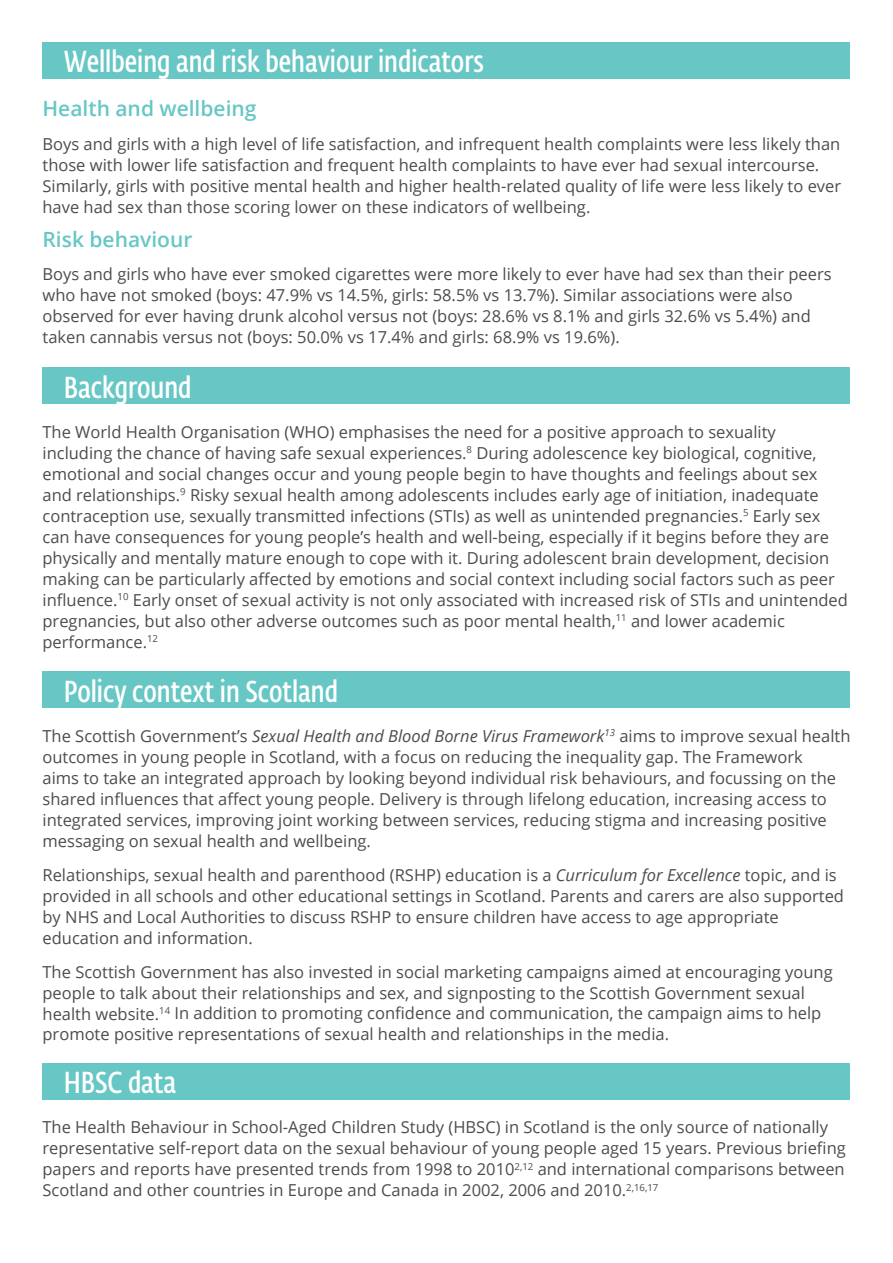
<style>
.page{position:relative;width:893px;height:1263px;background:#fff}
.page>*{position:absolute;margin:0;border:0;box-sizing:border-box;transform-origin:0 0}
.sub-title_white{font:30px "Fedra Sans Cond Pro Demi";color:#fff}
.sectionstart{font:600 21px "Open Sans";color:#66c7c5}
.body_text{font:16.5px/21px "Open Sans";color:#4b4c4d}
.s1{font-style:italic}
</style>
<div class="page">
<div style="left:43px;top:43px;width:807px;height:36px;background:#66c7c5"></div>
<div style="left:43px;top:368px;width:807px;height:36px;background:#66c7c5"></div>
<div style="left:43px;top:672px;width:807px;height:36px;background:#66c7c5"></div>
<div style="left:43px;top:1063px;width:807px;height:36px;background:#66c7c5"></div>
<p class="sub-title_white" style="left:64px;top:41px;width:422px">Wellbeing and risk behaviour indicators</p>
<p class="sectionstart" style="left:43px;top:94px;width:216px">Health and wellbeing</p>
<p class="body_text" style="left:43px;top:133px;width:800px">Boys and girls with a high level of life satisfaction, and infrequent health complaints were less likely than those with lower life satisfaction and frequent health complaints to have ever had sexual intercourse.<br>Similarly, girls with positive mental health and higher health-related quality of life were less likely to ever have had sex than those scoring lower on these indicators of wellbeing.</p>
<p class="sectionstart" style="left:43px;top:224px;width:151px">Risk behaviour</p>
<p class="body_text" style="left:43px;top:263px;width:791px">Boys and girls who have ever smoked cigarettes were more likely to ever have had sex than their peers who have not smoked (boys: 47.9% vs 14.5%, girls: 58.5% vs 13.7%). Similar associations were also observed for ever having drunk alcohol versus not (boys: 28.6% vs 8.1% and girls 32.6% vs 5.4%) and taken cannabis versus not (boys: 50.0% vs 17.4% and girls: 68.9% vs 19.6%).</p>
<p class="sub-title_white" style="left:64px;top:366px;width:129px">Background</p>
<p class="body_text" style="left:43px;top:421px;width:807px">The World Health Organisation (WHO) emphasises the need for a positive approach to sexuality including the chance of having safe sexual experiences.<sup>8</sup> During adolescence key biological, cognitive, emotional and social changes occur and young people begin to have thoughts and feelings about sex and relationships.<sup>9</sup> Risky sexual health among adolescents includes early age of initiation, inadequate contraception use, sexually transmitted infections (STIs) as well as unintended pregnancies.<sup>5</sup> Early sex can have consequences for young people’s health and well-being, especially if it begins before they are physically and mentally mature enough to cope with it. During adolescent brain development, decision making can be particularly affected by emotions and social context including social factors such as peer influence.<sup>10</sup> Early onset of sexual activity is not only associated with increased risk of STIs and unintended pregnancies, but also other adverse outcomes such as poor mental health,<sup>11</sup> and lower academic performance.<sup>12</sup></p>
<p class="sub-title_white" style="left:64px;top:670px;width:276px">Policy context in Scotland</p>
<p class="body_text" style="left:43px;top:725px;width:809px">The Scottish Government’s <span class="s1">Sexual Health and Blood Borne Virus Framework</span><sup>13</sup> aims to improve sexual health outcomes in young people in Scotland, with a focus on reducing the inequality gap. The Framework<br>aims to take an integrated approach by looking beyond individual risk behaviours, and focussing on the shared influences that affect young people. Delivery is through lifelong education, increasing access to integrated services, improving joint working between services, reducing stigma and increasing positive messaging on sexual health and wellbeing.</p>
<p class="body_text" style="left:43px;top:864px;width:803px">Relationships, sexual health and parenthood (RSHP) education is a <span class="s1">Curriculum for Excellence</span> topic, and is provided in all schools and other educational settings in Scotland. Parents and carers are also supported by NHS and Local Authorities to discuss RSHP to ensure children have access to age appropriate education and information.</p>
<p class="body_text" style="left:43px;top:960px;width:792px">The Scottish Government has also invested in social marketing campaigns aimed at encouraging young people to talk about their relationships and sex, and signposting to the Scottish Government sexual health website.<sup>14</sup> In addition to promoting confidence and communication, the campaign aims to help promote positive representations of sexual health and relationships in the media.</p>
<p class="sub-title_white" style="left:64px;top:1062px;width:114px">HBSC data</p>
<p class="body_text" style="left:43px;top:1116px;width:805px">The Health Behaviour in School-Aged Children Study (HBSC) in Scotland is the only source of nationally representative self-report data on the sexual behaviour of young people aged 15 years. Previous briefing papers and reports have presented trends from 1998 to 2010<sup>2,12</sup> and international comparisons between Scotland and other countries in Europe and Canada in 2002, 2006 and 2010.<sup>2,16,17</sup></p>
</div>
